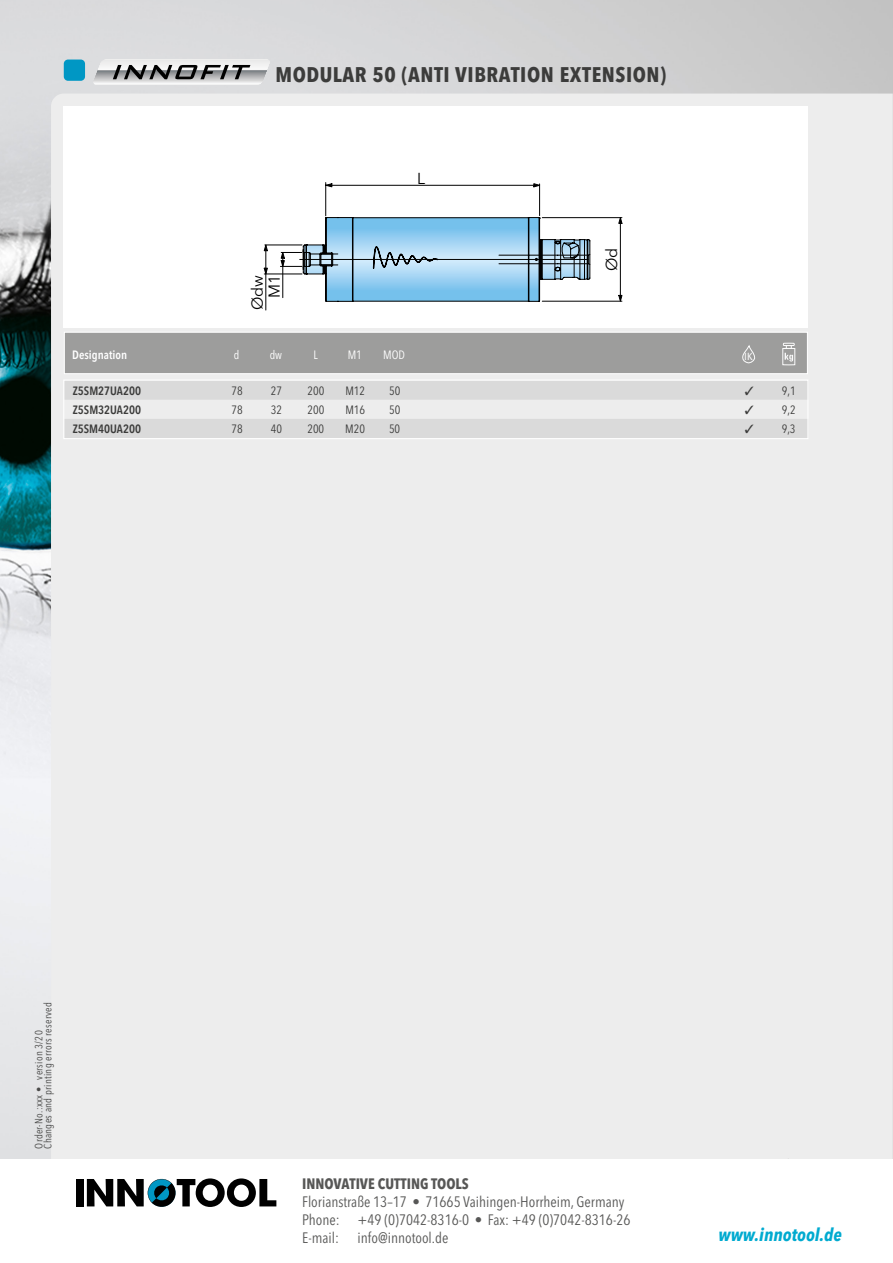
<style>
.page{position:relative;width:893px;height:1263px;background:#fff}
.page>*{position:absolute;margin:0;border:0;box-sizing:border-box;transform-origin:0 0}
.t1{font:700 condensed 21px "Avenir Next LT Pro";letter-spacing:.025em;color:#3c3c3b}
.t2{font:italic 700 condensed 18px "Avenir Next LT Pro";color:#00aad0}
.t3{font:15.75px/17px "Avenir Next LT Pro";color:#000;text-align:right}
.t4{font:condensed 15px/18px "Avenir Next LT Pro";color:#575756}
.t5{font:700 condensed 15px "Avenir Next LT Pro";color:#575756}
.t6{font:condensed 12px "Avenir Next LT Pro";color:#3c3c3b}
.t7{font:600 condensed 12px "Avenir Next LT Pro";color:#3c3c3b}
.t8{font:600 condensed 12px "Avenir Next LT Pro";color:#fff}
.t9{font:condensed 12px "Avenir Next LT Pro";color:#fff}
.t10{font:condensed 10.5px/9px "Avenir Next LT Pro";letter-spacing:.025em;color:#4a4a49}
.t11{font:condensed 10.05px "Univers";color:#fbfbfb}
</style>
<div class="page">
<img style="left:0;top:0;width:893px;height:1159px">
<div style="left:51px;top:94px;width:842px;height:1065px;background:#ededed"></div>
<div style="left:64px;top:60px;width:21px;height:21px;background:#0097c4;border-radius:4px"></div>
<div style="left:64px;top:332px;width:744px;height:42px;background:#9d9d9c;border:1px solid #fff"></div>
<div style="left:64px;top:106px;width:744px;height:221px;background:#fff"></div>
<div style="left:77px;top:1179px;width:7px;height:27px;background:#000"></div>
<svg style="left:87px;top:1178px;width:189px;height:29px"></svg>
<svg style="left:93px;top:59px;width:177px;height:26px"></svg>
<svg style="left:263px;top:183px;width:359px;height:127px"></svg>
<svg style="left:742px;top:345px;width:13px;height:19px"></svg>
<svg style="left:782px;top:342px;width:13px;height:24px"></svg>
<svg style="left:65px;top:381px;width:741px;height:56px;background:#e0e0e0"></svg>
<div style="left:63px;top:379px;width:745px;height:60px;border:1px solid #fff"></div>
<h1 class="t1" style="left:276px;top:62px;width:392px">MODULAR 50 (ANTI VIBRATION EXTENSION)</h1>
<p class="t3" style="left:249px;top:310px;width:37px;rotate:-90deg">Ødw<br>M1</p>
<p class="t3" style="left:417px;top:170px;width:10px">L</p>
<p class="t3" style="left:603px;top:271px;width:25px;rotate:-90deg">Ød</p>
<p class="t8" style="left:72px;top:347px;width:56px">Designation</p>
<p class="t9" style="left:234px;top:347px;width:7px">d</p>
<p class="t9" style="left:270px;top:347px;width:14px">dw</p>
<p class="t9" style="left:313px;top:347px;width:6px">L</p>
<p class="t9" style="left:348px;top:347px;width:16px">M1</p>
<p class="t9" style="left:383px;top:347px;width:23px">MOD</p>
<p class="t11" style="left:744px;top:350px;width:10px">IK</p>
<p class="t7" style="left:73px;top:383px;width:70px">Z5SM27UA200</p>
<p class="t6" style="left:231px;top:383px;width:13px">78</p>
<p class="t6" style="left:271px;top:383px;width:13px">27</p>
<p class="t6" style="left:307px;top:383px;width:18px">200</p>
<p class="t6" style="left:345px;top:383px;width:21px">M12</p>
<p class="t6" style="left:389px;top:383px;width:13px">50</p>
<p class="t6" style="left:745px;top:383px;width:52px">✓ 9,1</p>
<p class="t7" style="left:73px;top:402px;width:70px">Z5SM32UA200</p>
<p class="t6" style="left:231px;top:402px;width:13px">78</p>
<p class="t6" style="left:271px;top:402px;width:13px">32</p>
<p class="t6" style="left:307px;top:402px;width:18px">200</p>
<p class="t6" style="left:345px;top:402px;width:21px">M16</p>
<p class="t6" style="left:389px;top:402px;width:13px">50</p>
<p class="t6" style="left:745px;top:402px;width:52px">✓ 9,2</p>
<p class="t7" style="left:73px;top:421px;width:70px">Z5SM40UA200</p>
<p class="t6" style="left:231px;top:421px;width:13px">78</p>
<p class="t6" style="left:271px;top:421px;width:13px">40</p>
<p class="t6" style="left:307px;top:421px;width:18px">200</p>
<p class="t6" style="left:345px;top:421px;width:21px">M20</p>
<p class="t6" style="left:389px;top:421px;width:13px">50</p>
<p class="t6" style="left:745px;top:421px;width:52px">✓ 9,3</p>
<p class="t10" style="left:34px;top:1149px;width:148px;rotate:-90deg">Order-No.:xxx • version 3/20<br>Changes and printing errors reserved</p>
<p class="t5" style="left:302px;top:1175px;width:168px">INNOVATIVE CUTTING TOOLS</p>
<p class="t4" style="left:302px;top:1193px;width:330px">Florianstraße 13–17 • 71665 Vaihingen-Horrheim, Germany<br>Phone: +49 (0)7042-8316-0 • Fax: +49 (0)7042-8316-26<br>E-mail: info@innotool.de</p>
<p class="t2" style="left:719px;top:1224px;width:125px">www.innotool.de</p>
</div>
